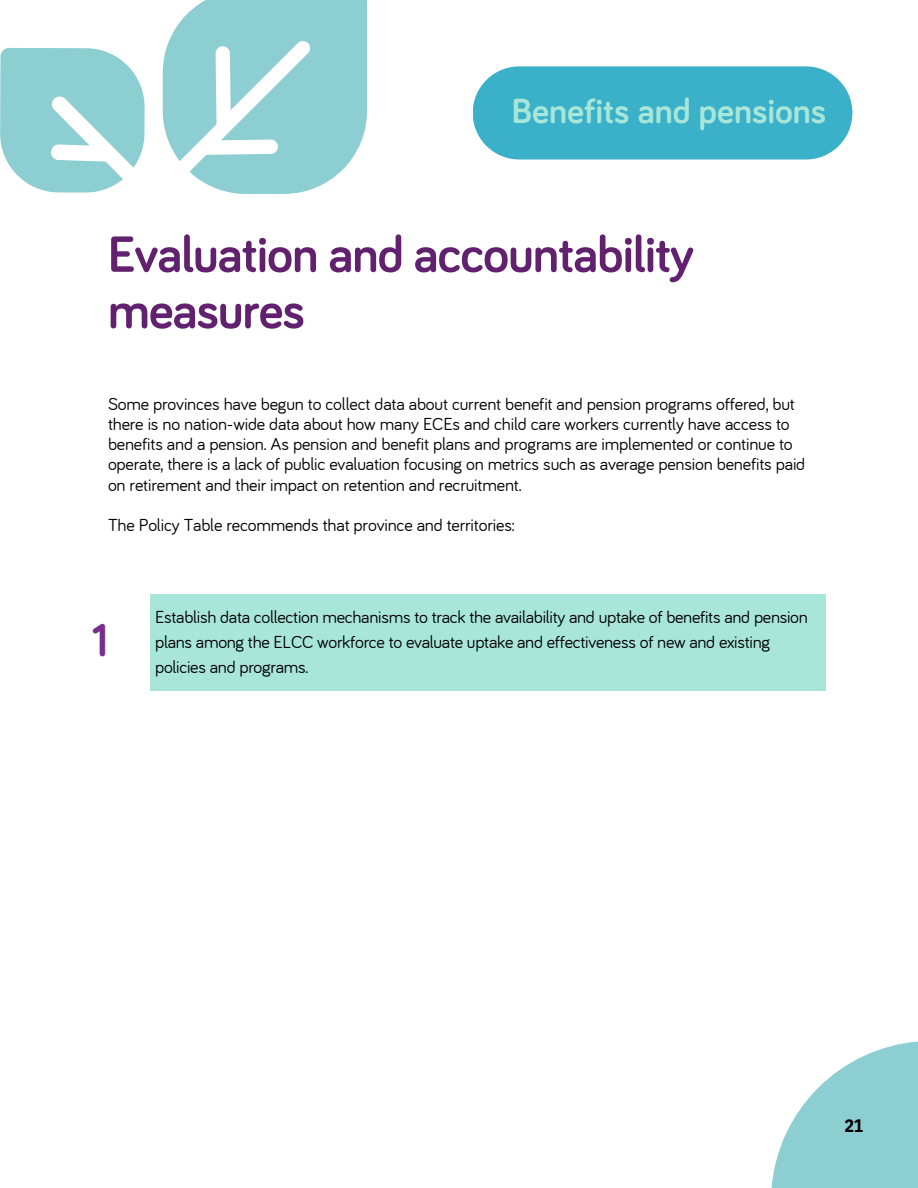
<style>
.page{position:relative;width:918px;height:1188px;background:#fff}
.page>*{position:absolute;margin:0;border:0;box-sizing:border-box;transform-origin:0 0}
.t1{font:700 52.5px/56.2px "Bariol";letter-spacing:-.015em;color:#62216e}
.t2{font:700 47.25px "Bariol";color:#752f8a}
.t3{font:700 36px "Bariol";color:#a7e6d9}
.t4{font:18px/20.2px "Bariol";letter-spacing:-.01em;color:#000}
.t5{font:700 18px "IBM Plex Sans Cond";color:#000}
</style>
<div class="page">
<svg style="left:772px;top:1042px;width:146px;height:146px"></svg>
<svg style="left:163px;top:0;width:204px;height:194px"></svg>
<svg style="left:0;top:48px;width:145px;height:145px"></svg>
<div style="left:473px;top:66px;width:379px;height:94px;background:#3bb0c9;border-radius:47px"></div>
<div style="left:151px;top:594px;width:675px;height:97px;background:#a7e6d9"></div>
<p class="t3" style="left:512px;top:95px;width:316px">Benefits and pensions</p>
<p class="t1" style="left:108px;top:229px;width:587px">Evaluation and accountability measures</p>
<h1 class="t4" style="left:108px;top:393px;width:699px">Some provinces have begun to collect data about current benefit and pension programs offered, but there is no nation-wide data about how many ECEs and child care workers currently have access to benefits and a pension. As pension and benefit plans and programs are implemented or continue to operate, there is a lack of public evaluation focusing on metrics such as average pension benefits paid on retirement and their impact on retention and recruitment.</h1>
<p class="t4" style="left:108px;top:514px;width:408px">The Policy Table recommends that province and territories:</p>
<p class="t2" style="left:92px;top:619px;width:18px">1</p>
<p class="t4" style="left:155px;top:604px;width:654px;line-height:24.8px">Establish data collection mechanisms to track the availability and uptake of benefits and pension plans among the ELCC workforce to evaluate uptake and effectiveness of new and existing policies and programs.</p>
<h2 class="t5" style="left:844px;top:1114px;width:21px">21</h2>
</div>
